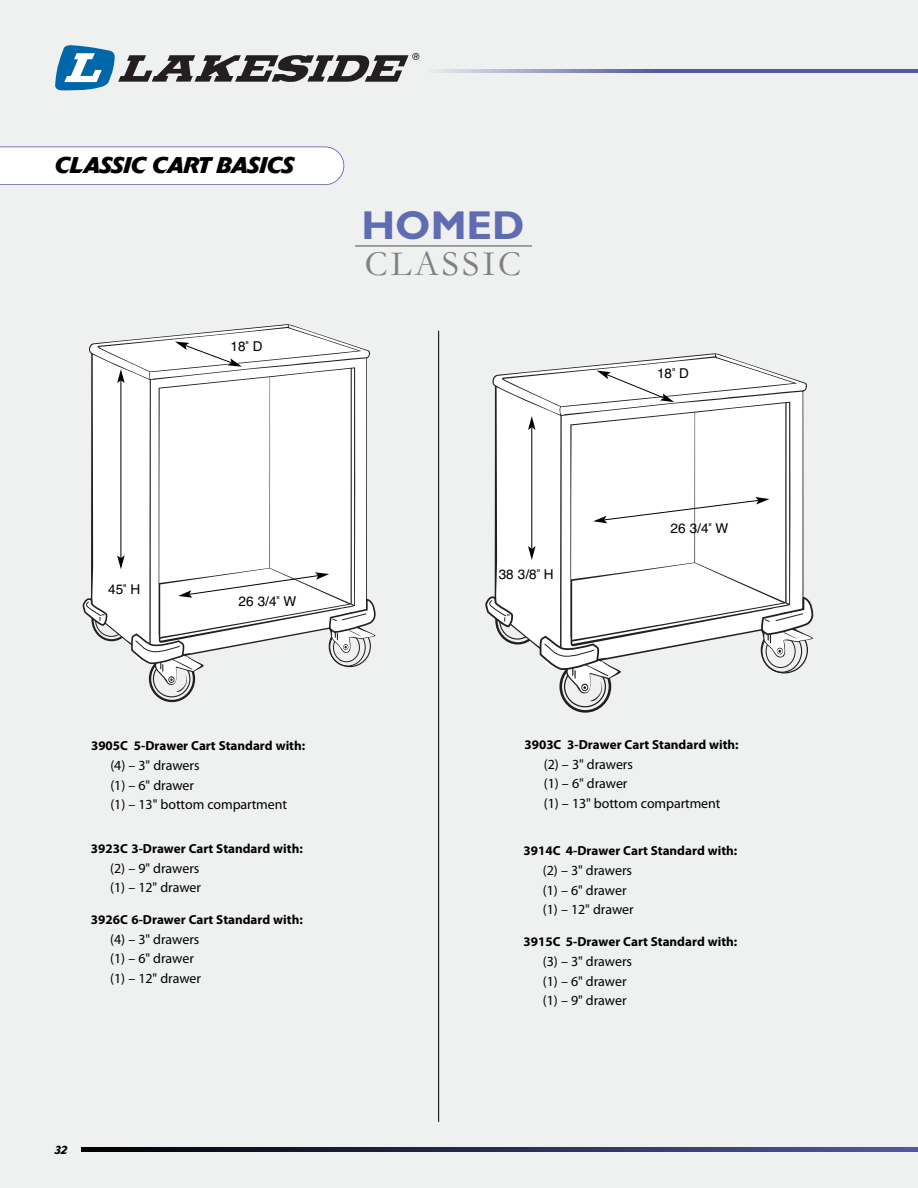
<style>
.page{position:relative;width:918px;height:1188px;background:#eff0f0}
.page>*{position:absolute;margin:0;border:0;box-sizing:border-box;transform-origin:0 0}
.t1{font:700 40.5px "Gill Alt One";color:#5f6cb2}
.t2{font:36px "Garamond";letter-spacing:.085em;color:#808080}
.t3{font:italic 700 22.5px "Delta";letter-spacing:-.02em;color:#000}
.t4{font:13.95px/19.6px "Myriad Pro";letter-spacing:-.005em;color:#000}
.t5{font:13.5px "Helvetica";color:#000}
.t6{font:700 13.2px "Myriad Pro";color:#000}
.t7{font:italic 500 12px "Delta";color:#000}
.s1{font-stretch:condensed}
</style>
<div class="page">
<hr style="left:651px;top:69px;width:267px;height:4px;background:#5358a0">
<svg style="left:440px;top:69px;width:211px;height:4px"></svg>
<svg style="left:55px;top:45px;width:364px;height:46px"></svg>
<svg style="left:81px;top:1148px;width:837px;height:4px;background:#292c50"></svg>
<div style="left:0;top:147px;width:344px;height:38px;background:#fff"></div>
<div style="left:564px;top:666px;width:42px;height:41px;border:1px solid #231f20;border-radius:50%"></div>
<div style="left:559px;top:660px;width:52px;height:53px;border:3px solid #231f20;border-radius:50%"></div>
<svg style="left:485px;top:354px;width:329px;height:347px"></svg>
<div style="left:153px;top:660px;width:37px;height:37px;border:1px solid #231f20;border-radius:50%"></div>
<div style="left:149px;top:655px;width:46px;height:47px;border:2px solid #231f20;border-radius:50%"></div>
<svg style="left:82px;top:325px;width:294px;height:367px"></svg>
<hr style="left:355px;top:246px;width:177px;height:1px;background:#4d4d4d">
<hr style="left:438px;top:331px;width:1px;height:791px;background:#000">
<h3 class="t3" style="left:54px;top:157px;width:241px">CLASSIC CART BASICS</h3>
<p class="t5" style="left:231px;top:338px;width:33px">18<span class="s1">"</span> D</p>
<p class="t5" style="left:108px;top:582px;width:33px">45<span class="s1">"</span> H</p>
<p class="t5" style="left:239px;top:594px;width:59px">26 3/4<span class="s1">"</span> W</p>
<p class="t6" style="left:91px;top:741px;width:216px">3905C 5-Drawer Cart Standard with:</p>
<p class="t4" style="left:110px;top:757px;width:178px">(4) – 3" drawers<br>(1) – 6" drawer<br>(1) – 13" bottom compartment</p>
<p class="t6" style="left:91px;top:843px;width:213px">3923C 3-Drawer Cart Standard with:</p>
<p class="t4" style="left:110px;top:859px;width:92px">(2) – 9" drawers (1) – 12" drawer</p>
<p class="t6" style="left:91px;top:915px;width:213px">3926C 6-Drawer Cart Standard with:</p>
<p class="t4" style="left:110px;top:930px;width:92px">(4) – 3" drawers (1) – 6" drawer (1) – 12" drawer</p>
<p class="t7" style="left:54px;top:1145px;width:16px">32</p>
<h1 class="t1" style="left:362px;top:210px;width:165px">HOMED</h1>
<h2 class="t2" style="left:365px;top:242px;width:158px">CLASSIC</h2>
<p class="t5" style="left:499px;top:567px;width:56px">38 3/8<span class="s1">"</span> H</p>
<p class="t5" style="left:657px;top:365px;width:33px">18<span class="s1">"</span> D</p>
<p class="t5" style="left:671px;top:520px;width:59px">26 3/4<span class="s1">"</span> W</p>
<p class="t6" style="left:524px;top:739px;width:216px">3903C 3-Drawer Cart Standard with:</p>
<p class="t4" style="left:544px;top:755px;width:178px">(2) – 3" drawers<br>(1) – 6" drawer<br>(1) – 13" bottom compartment</p>
<p class="t6" style="left:524px;top:846px;width:215px">3914C 4-Drawer Cart Standard with:</p>
<p class="t4" style="left:543px;top:862px;width:92px">(2) – 3" drawers (1) – 6" drawer (1) – 12" drawer</p>
<p class="t6" style="left:524px;top:937px;width:215px">3915C 5-Drawer Cart Standard with:</p>
<p class="t4" style="left:543px;top:953px;width:91px">(3) – 3" drawers (1) – 6" drawer (1) – 9" drawer</p>
</div>
